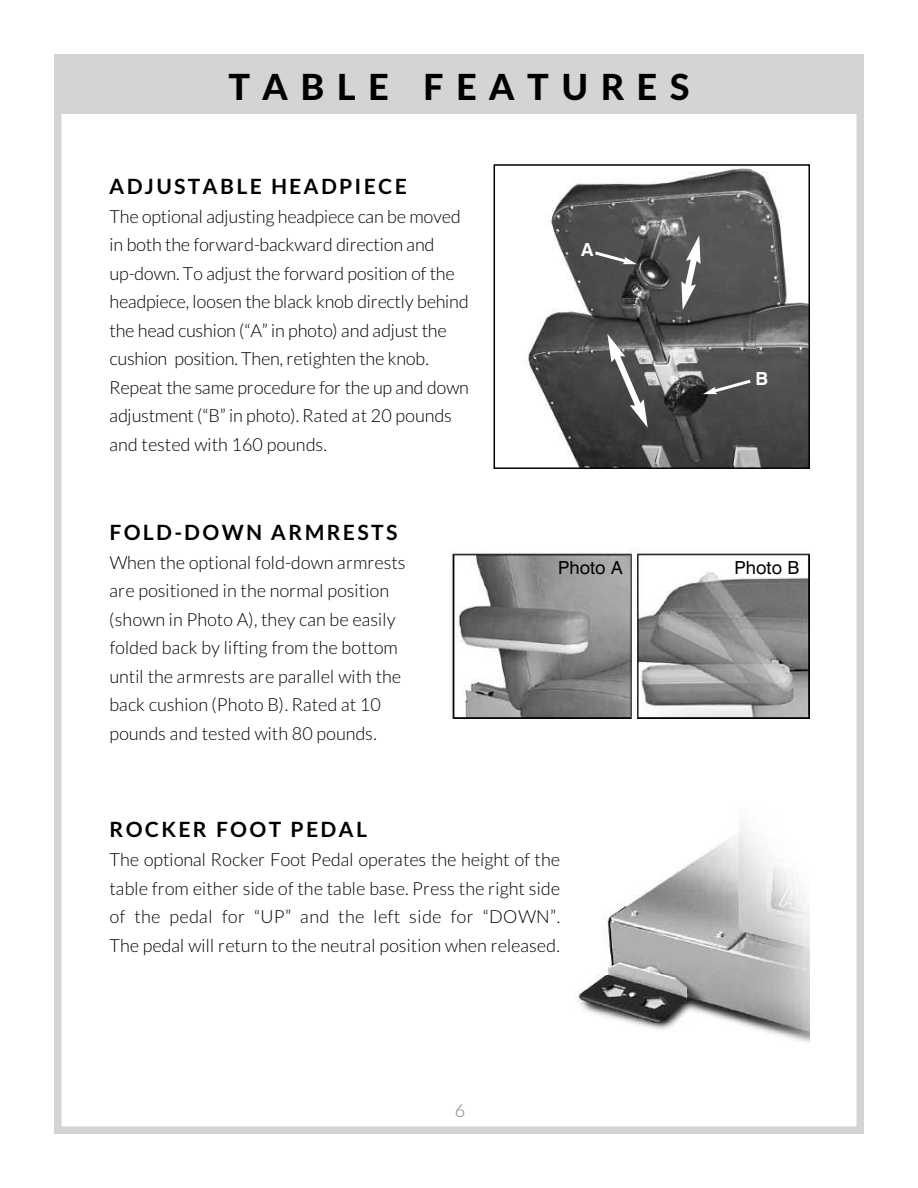
<style>
.page{position:relative;width:918px;height:1188px;background:#fff}
.page>*{position:absolute;margin:0;border:0;box-sizing:border-box;transform-origin:0 0}
.t1{font:800 36px "Lato";letter-spacing:.35em;color:#000}
.t2{font:700 21px "Lato";letter-spacing:.115em;color:#000}
.t3{font:300 18px/28.5px "Lato";letter-spacing:-.01em;color:#000}
.t4{font:18px "Swiss 721 BT";color:#000}
.t5{font:700 18px "Swiss 721 BT";color:#fff}
.t6{font:300 18px "Lato";color:#808080}
</style>
<div class="page">
<div style="left:54px;top:56px;width:810px;height:58px;background:#d4d4d4"></div>
<div style="left:54px;top:54px;width:810px;height:1080px;border:8px solid #d4d4d4"></div>
<img style="left:449px;top:548px;width:361px;height:170px">
<img style="left:524px;top:168px;width:283px;height:298px">
<div style="left:494px;top:164px;width:316px;height:305px;border:2px solid #000"></div>
<svg style="left:680px;top:235px;width:22px;height:75px"></svg>
<svg style="left:607px;top:334px;width:41px;height:94px"></svg>
<svg style="left:592px;top:249px;width:45px;height:16px"></svg>
<svg style="left:703px;top:378px;width:51px;height:17px"></svg>
<img style="left:578px;top:823px;width:232px;height:219px">
<h1 class="t1" style="left:228px;top:66px;width:463px">TABLE FEATURES</h1>
<p class="t2" style="left:110px;top:174px;width:299px">ADJUSTABLE HEADPIECE</p>
<p class="t3" style="left:109px;top:202px;width:361px">The optional adjusting headpiece can be moved in both the forward-backward direction and up-down. To adjust the forward position of the headpiece, loosen the black knob directly behind the head cushion (“A” in photo) and adjust the cushion position. Then, retighten the knob.<br>Repeat the same procedure for the up and down adjustment (“B” in photo). Rated at 20 pounds and tested with 160 pounds.</p>
<p class="t5" style="left:581px;top:239px;width:14px">A</p>
<p class="t5" style="left:756px;top:368px;width:14px">B</p>
<p class="t2" style="left:110px;top:520px;width:290px">FOLD-DOWN ARMRESTS</p>
<p class="t3" style="left:110px;top:548px;width:298px">When the optional fold-down armrests are positioned in the normal position (shown in Photo A), they can be easily folded back by lifting from the bottom until the armrests are parallel with the back cushion (Photo B). Rated at 10 pounds and tested with 80 pounds.</p>
<p class="t4" style="left:558px;top:557px;width:66px">Photo A</p>
<p class="t4" style="left:735px;top:557px;width:66px">Photo B</p>
<p class="t2" style="left:110px;top:818px;width:259px">ROCKER FOOT PEDAL</p>
<p class="t3" style="left:110px;top:846px;width:453px;text-align:justify">The optional Rocker Foot Pedal operates the height of the table from either side of the table base. Press the right side of the pedal for “UP” and the left side for “DOWN”.<br>The pedal will return to the neutral position when released.</p>
<p class="t6" style="left:455px;top:1101px;width:12px">6</p>
</div>
